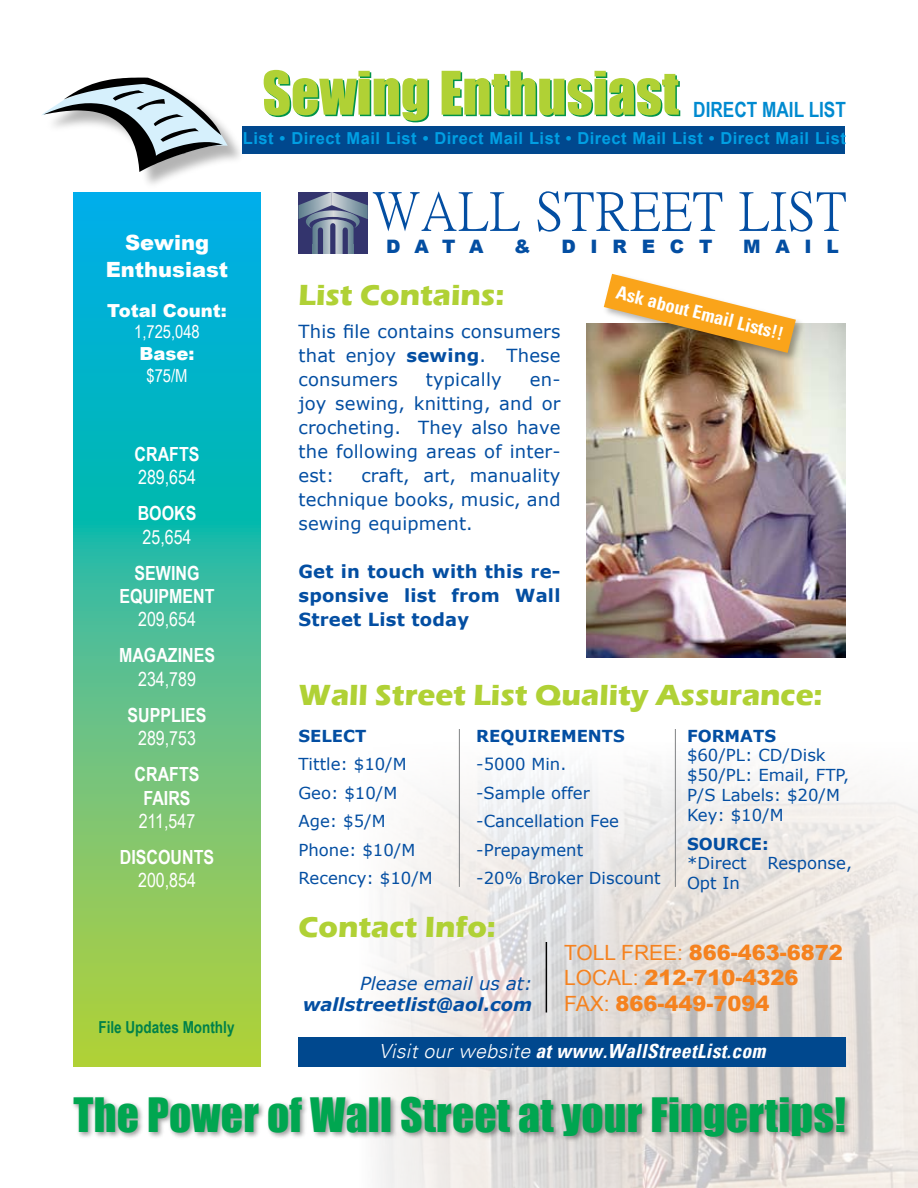
<style>
.page{position:relative;width:918px;height:1188px;background:#fff}
.page>*{position:absolute;margin:0;border:0;box-sizing:border-box;transform-origin:0 0}
.t1{font:55.5px "Impact";color:#009449}
.t2{font:53.85px "P Ming Li U";letter-spacing:.01em;color:#034ea2}
.t3{font:43.5px "Impact";letter-spacing:.005em;color:#00a650}
.t4{font:700 30px "Eras ITC";color:#b0d135}
.t5{font:900 21px/25.2px "Arial";color:#f5821f}
.t6{font:900 21px "Arial";color:#fff}
.t7{font:700 21px "Arial Narrow";color:#008ad0}
.t8{font:700 19.5px/23.4px "Arial Narrow";color:#fff;text-align:center}
.t9{font:19.5px "Arial Narrow";color:#fff}
.t10{font:italic 700 condensed 19.5px "Univers";letter-spacing:.02em;color:#fff}
.t11{font:700 condensed 18.45px "Univers";color:#fff}
.t12{font:900 18.45px "Arial";letter-spacing:.795em;color:#034ea2}
.t13{font:18px/24px "Verdana";letter-spacing:.01em;color:#034ea2;text-align:justify}
.t14{font:700 18px/24px "Verdana";letter-spacing:.01em;color:#034ea2;text-align:justify}
.t15{font:italic 700 18px "Verdana";color:#034ea2}
.t16{font:italic 18px "Verdana";color:#034ea2}
.t17{font:900 18px "Arial";color:#fff}
.t18{font:18px "Arial Narrow";color:#fff}
.t19{font:16.5px/28.5px "Verdana";color:#034ea2}
.t20{font:700 16.5px "Arial";letter-spacing:.03em;color:#009fe3}
.t21{font:700 16.5px "Verdana";color:#034ea2}
.t22{font:700 16.5px "Arial Narrow";color:#008149}
.s1{font-weight:700}
.s2{font-weight:400}
.s3{font-weight:300;font-stretch:normal}
</style>
<div class="page">
<img style="left:357px;top:740px;width:561px;height:448px">
<div style="left:70px;top:1093px;width:783px;height:51px;background:#000;opacity:.4"></div>
<svg style="left:74px;top:192px;width:187px;height:874px;background:#48be95"></svg>
<hr style="left:546px;top:942px;width:1px;height:70px;background:#000">
<div style="left:298px;top:1037px;width:548px;height:29px;background:#00488e"></div>
<img style="left:587px;top:324px;width:259px;height:333px">
<svg style="left:298px;top:229px;width:70px;height:25px"></svg>
<svg style="left:298px;top:192px;width:70px;height:37px;background:#707c98"></svg>
<svg style="left:313px;top:245px;width:41px;height:9px"></svg>
<div style="left:318px;top:230px;width:5px;height:30px;background:#33346d"></div>
<div style="left:330px;top:226px;width:5px;height:36px;background:#33346d"></div>
<div style="left:343px;top:230px;width:5px;height:30px;background:#33346d"></div>
<div style="left:295px;top:254px;width:77px;height:14px;background:#fff"></div>
<div style="left:45px;top:78px;width:201px;height:113px;background:#000;opacity:.3"></div>
<svg style="left:42px;top:78px;width:186px;height:97px"></svg>
<div style="left:242px;top:126px;width:603px;height:28px;background:#00488e"></div>
<hr style="left:675px;top:729px;width:1px;height:158px;background:#808284">
<hr style="left:459px;top:729px;width:1px;height:158px;background:#808284">
<div style="left:602px;top:272px;width:205px;height:91px;background:#000;opacity:.3"></div>
<svg style="left:604px;top:274px;width:192px;height:79px"></svg>
<h1 class="t1" style="left:264px;top:51px;width:418px">Sewing Enthusiast</h1>
<p class="t7" style="left:693px;top:94px;width:154px">DIRECT MAIL LIST</p>
<p class="t20" style="left:243px;top:128px;width:604px">List • Direct Mail List • Direct Mail List • Direct Mail List • Direct Mail List</p>
<h2 class="t2" style="left:373px;top:185px;width:476px">WALL STREET LIST</h2>
<p class="t6" style="left:125px;top:227px;width:86px">Sewing</p>
<p class="t12" style="left:386px;top:233px;width:99px">DATA</p>
<p class="t12" style="left:514px;top:233px;width:18px">&amp;</p>
<p class="t12" style="left:562px;top:233px;width:152px">DIRECT</p>
<p class="t12" style="left:743px;top:233px;width:97px">MAIL</p>
<p class="t6" style="left:106px;top:254px;width:124px">Enthusiast</p>
<p class="t17" style="left:107px;top:297px;width:121px">Total Count:</p>
<p class="t18" style="left:134px;top:319px;width:67px">1,725,048</p>
<p class="t17" style="left:140px;top:341px;width:57px">Base:</p>
<p class="t18" style="left:147px;top:362px;width:43px">$75/M</p>
<h3 class="t4" style="left:298px;top:277px;width:207px">List Contains:</h3>
<p class="t11" style="left:619px;top:281px;width:173px;rotate:14deg">Ask about Email Lists!!</p>
<p class="t13" style="left:298px;top:318px;width:264px">This file contains consumers that enjoy <span class="s1">sewing</span>. These consumers</p>
<p class="t13" style="left:426px;top:366px;width:77px">typically</p>
<p class="t13" style="left:298px;top:366px;width:264px;text-indent:231px">en&shy;joy sewing, knitting, and or crocheting. They also have the following areas of inter&shy;est:</p>
<p class="t8" style="left:135px;top:441px;width:66px">CRAFTS</p>
<p class="t9" style="left:138px;top:463px;width:59px">289,654</p>
<p class="t8" style="left:138px;top:501px;width:60px">BOOKS</p>
<p class="t9" style="left:143px;top:522px;width:50px">25,654</p>
<p class="t8" style="left:119px;top:560px;width:97px">SEWING<br>EQUIPMENT</p>
<p class="t9" style="left:138px;top:605px;width:59px">209,654</p>
<p class="t8" style="left:119px;top:643px;width:97px">MAGAZINES</p>
<p class="t9" style="left:138px;top:665px;width:59px">234,789</p>
<p class="t8" style="left:127px;top:702px;width:81px">SUPPLIES</p>
<p class="t9" style="left:138px;top:724px;width:59px">289,753</p>
<p class="t8" style="left:135px;top:762px;width:66px">CRAFTS<br>FAIRS</p>
<p class="t9" style="left:139px;top:807px;width:58px">211,547</p>
<p class="t8" style="left:120px;top:845px;width:96px">DISCOUNTS</p>
<p class="t9" style="left:138px;top:866px;width:59px">200,854</p>
<p class="t13" style="left:298px;top:462px;width:264px;text-indent:63px">craft, art, manuality technique books, music, and sewing equipment.</p>
<p class="t14" style="left:298px;top:558px;width:264px">Get in touch with this re&shy;sponsive list from Wall Street List today</p>
<h3 class="t4" style="left:298px;top:678px;width:525px">Wall Street List Quality Assurance:</h3>
<p class="t21" style="left:476px;top:725px;width:150px">REQUIREMENTS</p>
<p class="t19" style="left:476px;top:749px;width:186px">-5000 Min.<br>-Sample offer -Cancellation Fee -Prepayment<br>-20% Broker Discount</p>
<p class="t21" style="left:687px;top:725px;width:91px">FORMATS</p>
<p class="t19" style="left:687px;top:745px;width:164px;line-height:19.8px">$60/PL: CD/Disk $50/PL: Email, FTP,<br>P/S Labels: $20/M<br>Key: $10/M</p>
<p class="t21" style="left:687px;top:833px;width:83px">SOURCE:</p>
<p class="t19" style="left:687px;top:849px;width:61px">*Direct</p>
<p class="t19" style="left:767px;top:849px;width:86px">Response,</p>
<p class="t19" style="left:687px;top:868px;width:54px">Opt In</p>
<p class="t21" style="left:298px;top:725px;width:69px">SELECT</p>
<p class="t19" style="left:298px;top:749px;width:136px">Tittle: $10/M<br>Geo: $10/M<br>Age: $5/M<br>Phone: $10/M<br>Recency: $10/M</p>
<p class="t22" style="left:98px;top:1014px;width:138px">File Updates Monthly</p>
<h3 class="t4" style="left:298px;top:910px;width:199px">Contact Info:</h3>
<p class="t5" style="left:564px;top:940px;width:280px"><span class="s2">TOLL FREE:</span> 866-463-6872<br><span class="s2">LOCAL:</span> 212-710-4326<br><span class="s2">FAX:</span> 866-449-7094</p>
<p class="t10" style="left:379px;top:1039px;width:388px"><span class="s3">Visit our website</span> at www.WallStreetList.com</p>
<p class="t16" style="left:360px;top:972px;width:174px">Please email us at:</p>
<p class="t15" style="left:303px;top:993px;width:231px">wallstreetlist@aol.com</p>
<h3 class="t3" style="left:74px;top:1081px;width:774px">The Power of Wall Street at your Fingertips!</h3>
</div>
